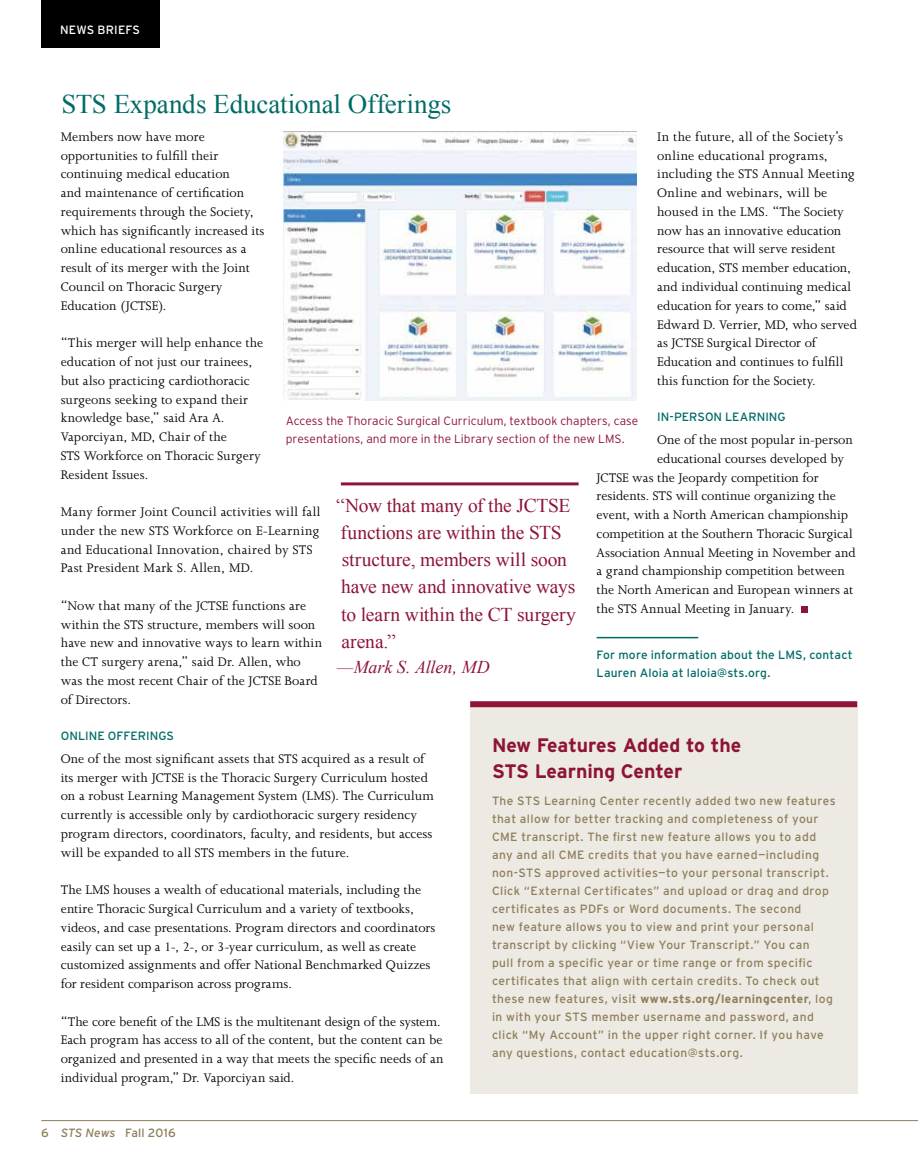
<style>
.page{position:relative;width:918px;height:1175px;background:#fff}
.page>*{position:absolute;margin:0;border:0;box-sizing:border-box;transform-origin:0 0}
.t1{font:27px "Times New Roman";letter-spacing:-.005em;color:#006c67}
.t2{font:19.5px/27px "Times New Roman";letter-spacing:-.005em;color:#8e1437}
.t3{font:700 19.5px/25.5px "Interstate";letter-spacing:-.005em;color:#8e1437}
.t4{font:italic 18px "Times New Roman";letter-spacing:-.005em;color:#8e1437}
.t5{font:14.25px/18.8px "Joanna MT Std";letter-spacing:.005em;color:#000}
.t6{font:12px/18px "Interstate";letter-spacing:.035em;color:#8e7f5b}
.t7{font:300 12px/18px "Interstate";letter-spacing:.005em;color:#8e1437}
.t8{font:12px/18px "Interstate";letter-spacing:.01em;color:#006c67}
.t9{font:12px "Interstate";letter-spacing:.015em;color:#8e7f5b}
.t10{font:12px "Interstate";letter-spacing:.01em;color:#fff}
.s1{font-weight:700}
.s2{font-style:italic}
</style>
<div class="page">
<hr style="left:41px;top:1120px;width:877px;height:1px;background:#8e7f5b">
<div style="left:470px;top:707px;width:387px;height:387px;background:#edeae3"></div>
<div style="left:470px;top:701px;width:387px;height:6px;background:#8e1437"></div>
<div style="left:41px;top:0;width:119px;height:47px;background:#000"></div>
<hr style="left:597px;top:637px;width:101px;height:1px;background:#006c67">
<div style="left:801px;top:606px;width:7px;height:7px;background:#8e1437"></div>
<hr style="left:341px;top:482px;width:238px;height:3px;background:#8e1437">
<img style="left:283px;top:131px;width:353px;height:269px">
<p class="t10" style="left:60px;top:22px;width:81px">NEWS BRIEFS</p>
<h1 class="t1" style="left:62px;top:86px;width:391px">STS Expands Educational Offerings</h1>
<p class="t5" style="left:657px;top:127px;width:201px">In the future, all of the Society’s online educational programs, including the STS Annual Meeting<br>Online and webinars, will be housed in the LMS. “The Society now has an innovative education resource that will serve resident education, STS member education, and individual continuing medical education for years to come,” said<br>Edward D. Verrier, MD, who served as JCTSE Surgical Director of<br>Education and continues to fulfill this function for the Society.</p>
<p class="t8" style="left:657px;top:407px;width:130px">IN-PERSON LEARNING</p>
<p class="t5" style="left:657px;top:430px;width:197px">One of the most popular in-person</p>
<p class="t5" style="left:657px;top:449px;width:189px">educational courses developed by</p>
<p class="t5" style="left:597px;top:468px;width:223px">JCTSE was the Jeopardy competition for</p>
<p class="t5" style="left:597px;top:487px;width:241px">residents. STS will continue organizing the</p>
<p class="t5" style="left:597px;top:505px;width:253px">event, with a North American championship</p>
<p class="t5" style="left:597px;top:524px;width:258px">competition at the Southern Thoracic Surgical</p>
<p class="t5" style="left:597px;top:543px;width:261px">Association Annual Meeting in November and</p>
<p class="t5" style="left:597px;top:562px;width:250px">a grand championship competition between</p>
<p class="t5" style="left:597px;top:580px;width:258px">the North American and European winners at</p>
<p class="t5" style="left:597px;top:599px;width:199px">the STS Annual Meeting in January.</p>
<p class="t8" style="left:597px;top:645px;width:258px">For more information about the LMS, contact<br>Lauren Aloia at laloia@sts.org.</p>
<p class="t5" style="left:61px;top:127px;width:205px">Members now have more opportunities to fulfill their continuing medical education<br>and maintenance of certification requirements through the Society, which has significantly increased its online educational resources as a result of its merger with the Joint<br>Council on Thoracic Surgery<br>Education (JCTSE).</p>
<p class="t5" style="left:61px;top:334px;width:204px">“This merger will help enhance the education of not just our trainees, but also practicing cardiothoracic surgeons seeking to expand their knowledge base,” said Ara A.<br>Vaporciyan, MD, Chair of the<br>STS Workforce on Thoracic Surgery<br>Resident Issues.</p>
<p class="t5" style="left:61px;top:502px;width:261px">Many former Joint Council activities will fall under the new STS Workforce on E-Learning and Educational Innovation, chaired by STS Past President Mark S. Allen, MD.</p>
<p class="t5" style="left:61px;top:596px;width:263px">“Now that many of the JCTSE functions are within the STS structure, members will soon have new and innovative ways to learn within the CT surgery arena,” said Dr. Allen, who was the most recent Chair of the JCTSE Board of Directors.</p>
<p class="t8" style="left:61px;top:726px;width:115px">ONLINE OFFERINGS</p>
<p class="t5" style="left:61px;top:749px;width:375px">One of the most significant assets that STS acquired as a result of its merger with JCTSE is the Thoracic Surgery Curriculum hosted on a robust Learning Management System (LMS). The Curriculum currently is accessible only by cardiothoracic surgery residency program directors, coordinators, faculty, and residents, but access will be expanded to all STS members in the future.</p>
<p class="t5" style="left:61px;top:880px;width:376px">The LMS houses a wealth of educational materials, including the entire Thoracic Surgical Curriculum and a variety of textbooks, videos, and case presentations. Program directors and coordinators easily can set up a 1-, 2-, or 3-year curriculum, as well as create customized assignments and offer National Benchmarked Quizzes for resident comparison across programs.</p>
<p class="t5" style="left:61px;top:1012px;width:384px">“The core benefit of the LMS is the multitenant design of the system.<br>Each program has access to all of the content, but the content can be organized and presented in a way that meets the specific needs of an individual program,” Dr. Vaporciyan said.</p>
<p class="t7" style="left:286px;top:412px;width:354px">Access the Thoracic Surgical Curriculum, textbook chapters, case presentations, and more in the Library section of the new LMS.</p>
<h2 class="t2" style="left:336px;top:492px;width:241px">“Now that many of the JCTSE functions are within the STS structure, members will soon have new and innovative ways to learn within the CT surgery arena.”</h2>
<p class="t4" style="left:337px;top:654px;width:154px">—Mark S. Allen, MD</p>
<h2 class="t3" style="left:492px;top:732px;width:251px">New Features Added to the<br>STS Learning Center</h2>
<p class="t6" style="left:492px;top:791px;width:345px">The STS Learning Center recently added two new features that allow for better tracking and completeness of your CME transcript. The first new feature allows you to add any and all CME credits that you have earned—including non-STS approved activities—to your personal transcript.<br>Click “External Certificates” and upload or drag and drop certificates as PDFs or Word documents. The second<br>new feature allows you to view and print your personal transcript by clicking “View Your Transcript.” You can<br>pull from a specific year or time range or from specific certificates that align with certain credits. To check out these new features, visit <span class="s1">www.sts.org/learningcenter</span>, log in with your STS member username and password, and click “My Account” in the upper right corner. If you have any questions, contact education@sts.org.</p>
<p class="t9" style="left:41px;top:1125px;width:136px">6 <span class="s2">STS News</span> Fall 2016</p>
</div>
